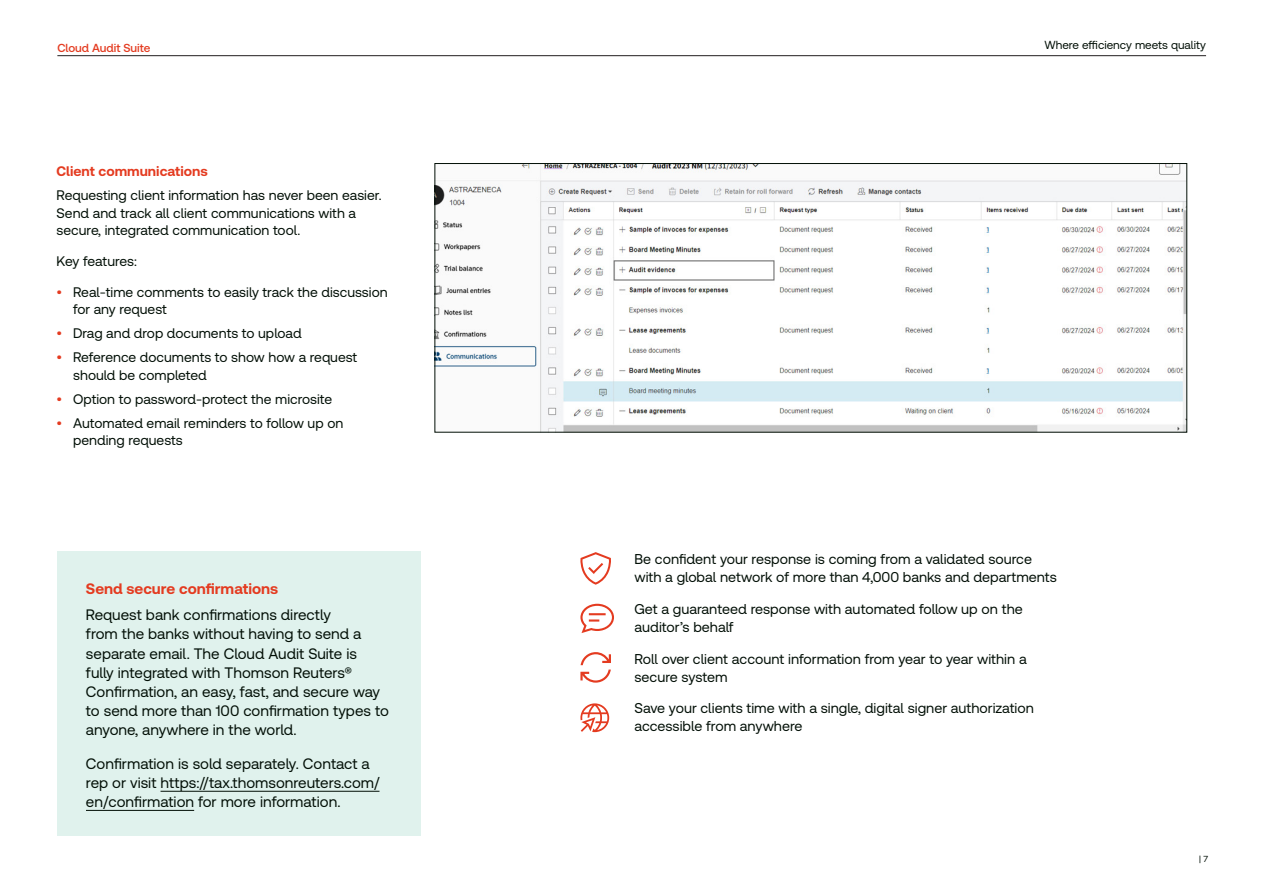
<style>
.page{position:relative;width:1263px;height:893px;background:#fff}
.page>*{position:absolute;margin:0;border:0;box-sizing:border-box;transform-origin:0 0}
.t1{font:15.15px/19.2px "Clario";color:#020f06}
.t2{font:700 15.15px "Clario";color:#e43b20}
.t3{font:14.25px/18px "Clario";color:#020f06}
.t4{font:13.8px/17.5px "Clario";color:#020f06}
.t5{font:700 13.8px "Clario";color:#e43b20}
.t6{font:11.7px "Clario";color:#020f06}
.t7{font:500 11.7px "Clario";color:#e43b20}
.t8{font:8.7px "Clario";color:#020f06}
.s1{color:#e43b20}
</style>
<div class="page">
<hr style="left:57px;top:55px;width:1149px;height:1px;background:#231f20">
<div style="left:57px;top:551px;width:364px;height:285px;background:#e0f2ed"></div>
<hr style="left:161px;top:791px;width:218px;height:1px;background:#020f06">
<hr style="left:86px;top:810px;width:108px;height:1px;background:#020f06">
<img style="left:437px;top:165px;width:748px;height:265px">
<div style="left:435px;top:163px;width:752px;height:269px;border:1px solid #020f06"></div>
<svg style="left:580px;top:552px;width:31px;height:33px"></svg>
<svg style="left:580px;top:604px;width:34px;height:29px"></svg>
<svg style="left:580px;top:652px;width:31px;height:31px"></svg>
<svg style="left:580px;top:703px;width:29px;height:29px"></svg>
<p class="t7" style="left:57px;top:40px;width:95px">Cloud Audit Suite</p>
<p class="t6" style="left:1044px;top:38px;width:163px">Where efficiency meets quality</p>
<p class="t5" style="left:57px;top:163px;width:153px">Client communications</p>
<p class="t4" style="left:57px;top:186px;width:326px">Requesting client information has never been easier.<br>Send and track all client communications with a secure, integrated communication tool.</p>
<p class="t4" style="left:57px;top:252px;width:82px">Key features:</p>
<p class="t4" style="left:73px;top:283px;width:316px;text-indent:-17px"><span class="s1">•</span> Real-time comments to easily track the discussion for any request</p>
<p class="t4" style="left:57px;top:324px;width:246px"><span class="s1">•</span> Drag and drop documents to upload</p>
<p class="t4" style="left:73px;top:348px;width:286px;text-indent:-17px"><span class="s1">•</span> Reference documents to show how a request should be completed</p>
<p class="t4" style="left:57px;top:390px;width:277px"><span class="s1">•</span> Option to password-protect the microsite</p>
<p class="t4" style="left:73px;top:414px;width:272px;text-indent:-17px"><span class="s1">•</span> Automated email reminders to follow up on pending requests</p>
<p class="t2" style="left:86px;top:579px;width:194px">Send secure confirmations</p>
<p class="t1" style="left:86px;top:605px;width:304px">Request bank confirmations directly<br>from the banks without having to send a separate email. The Cloud Audit Suite is<br>fully integrated with Thomson Reuters® Confirmation, an easy, fast, and secure way to send more than 100 confirmation types to anyone, anywhere in the world.</p>
<p class="t1" style="left:86px;top:753px;width:295px">Confirmation is sold separately. Contact a rep or visit https://tax.thomsonreuters.com/ en/confirmation for more information.</p>
<p class="t3" style="left:634px;top:550px;width:424px">Be confident your response is coming from a validated source with a global network of more than 4,000 banks and departments</p>
<p class="t3" style="left:634px;top:599px;width:390px">Get a guaranteed response with automated follow up on the auditor’s behalf</p>
<p class="t3" style="left:634px;top:649px;width:394px">Roll over client account information from year to year within a secure system</p>
<p class="t3" style="left:634px;top:698px;width:401px">Save your clients time with a single, digital signer authorization accessible from anywhere</p>
<p class="t8" style="left:1199px;top:854px;width:10px">| 7</p>
</div>
